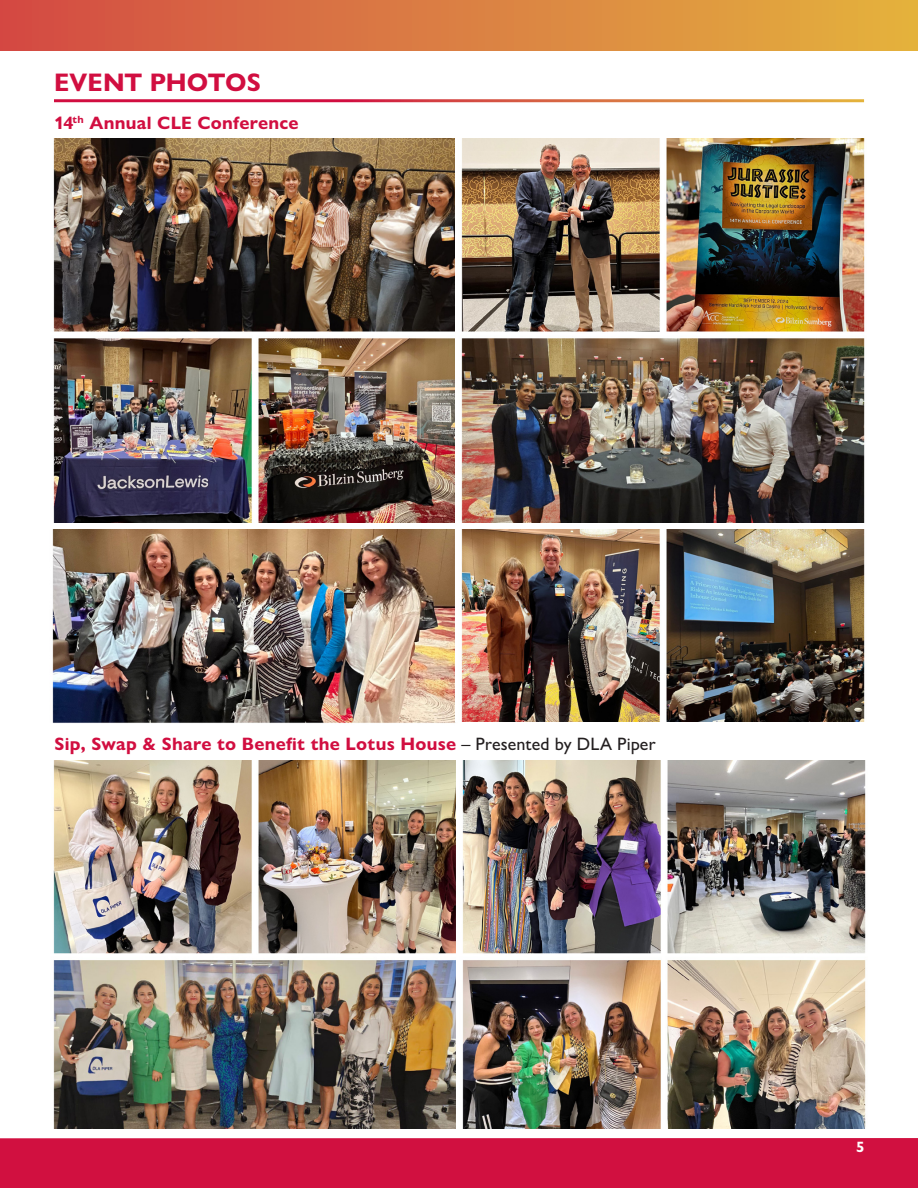
<style>
.page{position:relative;width:918px;height:1188px;background:#fff}
.page>*{position:absolute;margin:0;border:0;box-sizing:border-box;transform-origin:0 0}
.Headline_with_rule{font:700 25.5px "Gill Sans Nova";color:#d10e40}
.boxed_text{font:700 18px "Gill Sans Nova";letter-spacing:.015em;color:#d10e40}
.t1{font:700 15px "Gill Sans Nova";color:#fff}
.s1{font-weight:500;color:#231f20}
</style>
<div class="page">
<img style="left:53px;top:760px;width:403px;height:348px">
<img style="left:462px;top:760px;width:404px;height:348px">
<img style="left:53px;top:139px;width:402px;height:383px">
<img style="left:52px;top:529px;width:404px;height:194px">
<img style="left:461px;top:529px;width:404px;height:193px">
<img style="left:461px;top:139px;width:404px;height:383px">
<div style="left:0;top:0;width:918px;height:50px;background:linear-gradient(to right,#d34b45,#e4b33e)"></div>
<svg style="left:0;top:1108px;width:918px;height:80px;background:#bc425e"></svg>
<p class="Headline_with_rule" style="left:54px;top:66px;width:208px">EVENT PHOTOS</p>
<p class="boxed_text" style="left:54px;top:112px;width:246px">14<sup>th</sup> Annual CLE Conference</p>
<p class="boxed_text" style="left:54px;top:733px;width:603px">Sip, Swap &amp; Share to Benefit the Lotus House <span class="s1">– Presented by DLA Piper</span></p>
<p class="t1" style="left:856px;top:1138px;width:10px">5</p>
</div>
